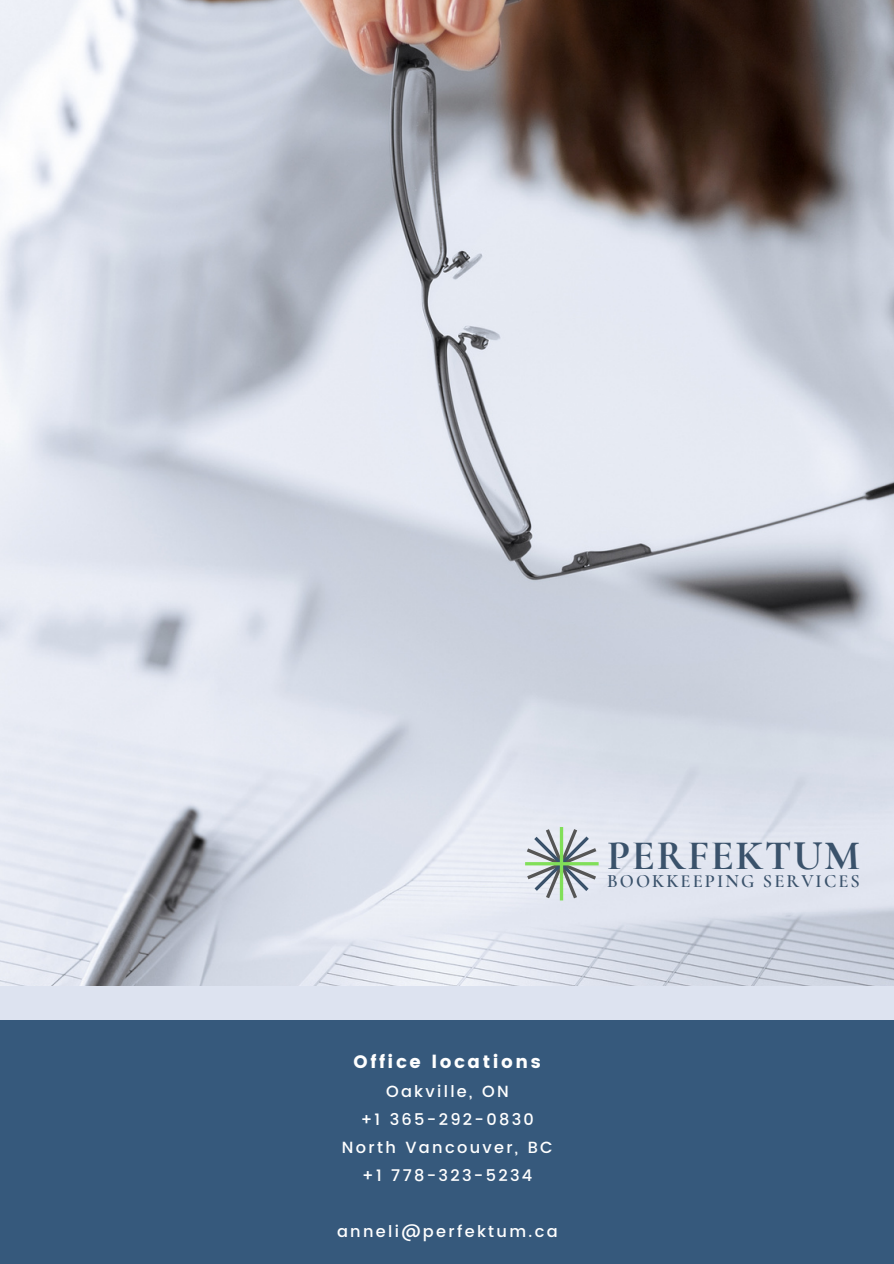
<style>
.page{position:relative;width:894px;height:1264px;background:#fff}
.page>*{position:absolute;margin:0;border:0;box-sizing:border-box;transform-origin:0 0}
.t1{font:700 42px "Cormorant SC";letter-spacing:.035em;color:#3a526b}
.t2{font:600 18.45px "Cormorant SC";letter-spacing:.115em;color:#3a526b}
.t3{font:18px "Poppins";letter-spacing:.145em;color:#fff}
.t4{font:500 16.2px "Poppins";letter-spacing:.145em;color:#fff}
</style>
<div class="page">
<img style="left:0;top:0;width:893px;height:985px">
<div style="left:0;top:985px;width:893px;height:35px;background:#dde3f0"></div>
<div style="left:0;top:1020px;width:893px;height:243px;background:#36597c"></div>
<svg style="left:525px;top:827px;width:73px;height:73px"></svg>
<p class="t1" style="left:607px;top:829px;width:255px">PERFEKTUM</p>
<p class="t2" style="left:607px;top:869px;width:254px">BOOKKEEPING SERVICES</p>
<p class="t3" style="left:353px;top:1051px;width:189px">Office locations</p>
<p class="t4" style="left:386px;top:1081px;width:124px">Oakville, ON</p>
<p class="t4" style="left:360px;top:1109px;width:175px">+1 365-292-0830</p>
<p class="t4" style="left:342px;top:1137px;width:212px">North Vancouver, BC</p>
<p class="t4" style="left:362px;top:1165px;width:171px">+1 778-323-5234</p>
<p class="t4" style="left:337px;top:1222px;width:222px">anneli@perfektum.ca</p>
</div>
